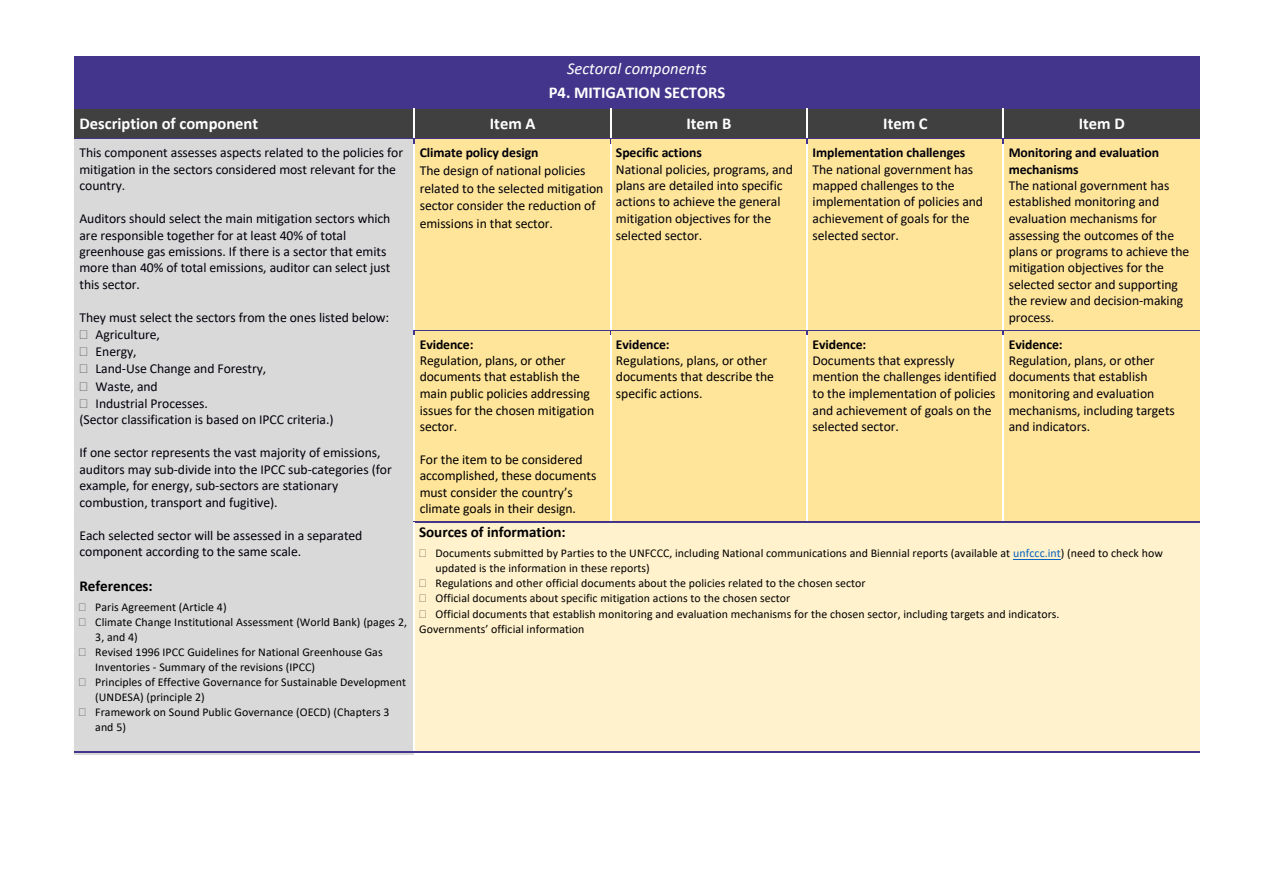
<style>
.page{position:relative;width:1263px;height:893px;background:#fff}
.page>*{position:absolute;margin:0;border:0;box-sizing:border-box;transform-origin:0 0}
.t1{font:700 16.5px/24.9px "Calibri";color:#fff;text-align:center}
.t2{font:700 15.15px "Calibri";letter-spacing:-.005em;color:#000}
.t3{font:13.65px/16.5px "Calibri";letter-spacing:-.005em;color:#00000a}
.t4{font:13.65px/16.5px "Calibri";letter-spacing:-.005em;color:#000}
.t5{font:11.85px/15px "Calibri";letter-spacing:.005em;color:#000}
.s1{font-weight:400;font-style:italic}
.s2{font-weight:700}
.s3{color:#000}
.s4{font-weight:700;color:#00000a}
.s5{font-weight:700;color:#000}
.s6{color:#0563c1}
</style>
<div class="page">
<div style="left:80px;top:58px;width:1114px;height:25px;background:#43358b"></div>
<div style="left:80px;top:83px;width:1114px;height:24px;background:#43358b"></div>
<hr style="left:74px;top:56px;width:1126px;height:2px;background:#43358b">
<div style="left:74px;top:109px;width:340px;height:29px;background:#404040"></div>
<div style="left:415px;top:109px;width:195px;height:29px;background:#404040"></div>
<div style="left:612px;top:109px;width:194px;height:29px;background:#404040"></div>
<div style="left:808px;top:109px;width:195px;height:29px;background:#404040"></div>
<div style="left:1004px;top:109px;width:196px;height:29px;background:#404040"></div>
<hr style="left:74px;top:107px;width:340px;height:1px;background:#43358b">
<hr style="left:415px;top:107px;width:195px;height:1px;background:#43358b">
<hr style="left:611px;top:107px;width:195px;height:1px;background:#43358b">
<hr style="left:808px;top:107px;width:195px;height:1px;background:#43358b">
<hr style="left:1004px;top:107px;width:196px;height:1px;background:#43358b">
<div style="left:74px;top:140px;width:340px;height:615px;background:#d9d9d9"></div>
<div style="left:415px;top:144px;width:195px;height:182px;background:#ffe599"></div>
<div style="left:612px;top:144px;width:194px;height:182px;background:#ffe599"></div>
<div style="left:808px;top:144px;width:195px;height:182px;background:#ffe599"></div>
<div style="left:1004px;top:144px;width:196px;height:182px;background:#ffe599"></div>
<hr style="left:74px;top:138px;width:340px;height:2px;background:#43358b">
<hr style="left:415px;top:138px;width:195px;height:2px;background:#43358b">
<hr style="left:415px;top:140px;width:195px;height:4px;background:#ffe599">
<hr style="left:611px;top:138px;width:195px;height:2px;background:#43358b">
<hr style="left:611px;top:140px;width:195px;height:4px;background:#ffe599">
<svg style="left:806px;top:138px;width:2px;height:6px"></svg>
<hr style="left:808px;top:138px;width:195px;height:2px;background:#43358b">
<hr style="left:808px;top:140px;width:195px;height:4px;background:#ffe599">
<hr style="left:1004px;top:138px;width:196px;height:2px;background:#43358b">
<hr style="left:1004px;top:140px;width:196px;height:4px;background:#ffe599">
<hr style="left:414px;top:326px;width:197px;height:4px;background:#ffe599">
<hr style="left:414px;top:144px;width:1px;height:186px;background:#fff">
<hr style="left:611px;top:326px;width:196px;height:4px;background:#ffe599">
<hr style="left:610px;top:144px;width:1px;height:186px;background:#fff">
<hr style="left:807px;top:326px;width:196px;height:4px;background:#ffe599">
<hr style="left:806px;top:144px;width:2px;height:186px;background:#fff">
<hr style="left:1003px;top:326px;width:197px;height:4px;background:#ffe599">
<hr style="left:1003px;top:144px;width:1px;height:186px;background:#fff">
<div style="left:415px;top:336px;width:195px;height:181px;background:#ffe599"></div>
<div style="left:612px;top:336px;width:194px;height:181px;background:#ffe599"></div>
<div style="left:808px;top:336px;width:195px;height:181px;background:#ffe599"></div>
<div style="left:1004px;top:336px;width:196px;height:181px;background:#ffe599"></div>
<hr style="left:415px;top:330px;width:195px;height:1px;background:#43358b">
<div style="left:415px;top:331px;width:195px;height:5px;background:#ffe599"></div>
<hr style="left:611px;top:330px;width:195px;height:1px;background:#43358b">
<div style="left:611px;top:331px;width:195px;height:5px;background:#ffe599"></div>
<hr style="left:808px;top:330px;width:195px;height:1px;background:#43358b">
<div style="left:808px;top:331px;width:195px;height:5px;background:#ffe599"></div>
<hr style="left:1004px;top:330px;width:196px;height:1px;background:#43358b">
<div style="left:1004px;top:331px;width:196px;height:5px;background:#ffe599"></div>
<hr style="left:414px;top:517px;width:197px;height:4px;background:#ffe599">
<hr style="left:414px;top:336px;width:1px;height:185px;background:#fff">
<hr style="left:611px;top:517px;width:196px;height:4px;background:#ffe599">
<hr style="left:610px;top:336px;width:1px;height:185px;background:#fff">
<hr style="left:807px;top:517px;width:196px;height:4px;background:#ffe599">
<hr style="left:806px;top:336px;width:2px;height:185px;background:#fff">
<hr style="left:1003px;top:517px;width:197px;height:4px;background:#ffe599">
<hr style="left:1003px;top:336px;width:1px;height:185px;background:#fff">
<div style="left:415px;top:522px;width:785px;height:229px;background:#fff2cc"></div>
<hr style="left:1013px;top:559px;width:48px;height:1px;background:#0563c1">
<hr style="left:415px;top:521px;width:195px;height:1px;background:#43358b">
<hr style="left:611px;top:521px;width:195px;height:1px;background:#43358b">
<hr style="left:808px;top:521px;width:195px;height:1px;background:#43358b">
<hr style="left:1004px;top:521px;width:196px;height:1px;background:#43358b">
<hr style="left:74px;top:751px;width:340px;height:1px;background:#43358b">
<hr style="left:415px;top:751px;width:785px;height:1px;background:#43358b">
<p class="t1" style="left:549px;top:55px;width:178px"><span class="s1">Sectoral components<br></span>P4. MITIGATION SECTORS</p>
<p class="t1" style="left:80px;top:111px;width:180px">Description of component</p>
<p class="t1" style="left:490px;top:111px;width:47px">Item A</p>
<p class="t1" style="left:686px;top:111px;width:46px">Item B</p>
<p class="t1" style="left:883px;top:111px;width:46px">Item C</p>
<p class="t1" style="left:1079px;top:111px;width:48px">Item D</p>
<p class="t3" style="left:80px;top:144px;width:325px">This component assesses aspects related to the policies for mitigation in the sectors considered most relevant for the country.</p>
<p class="t3" style="left:80px;top:210px;width:312px">Auditors should select the main mitigation sectors which are responsible together for at least 40% of total greenhouse gas emissions. If there is a sector that emits more than 40% of total emissions, auditor can select just this sector.</p>
<p class="t3" style="left:80px;top:309px;width:311px">They must select the sectors from the ones listed below:</p>
<p class="t3" style="left:96px;top:326px;width:66px">Agriculture,</p>
<p class="t3" style="left:96px;top:343px;width:43px">Energy,</p>
<p class="t3" style="left:96px;top:360px;width:172px">Land-Use Change and Forestry,</p>
<p class="t3" style="left:96px;top:378px;width:64px">Waste, and</p>
<p class="t3" style="left:96px;top:395px;width:114px">Industrial Processes.</p>
<p class="t3" style="left:80px;top:411px;width:256px">(Sector classification is based on IPCC criteria.)</p>
<p class="t3" style="left:80px;top:444px;width:314px">If one sector represents the vast majority of emissions, auditors may sub-divide into the IPCC sub-categories (for example, for energy, sub-sectors are stationary combustion, transport and fugitive).</p>
<p class="t3" style="left:80px;top:527px;width:284px">Each selected sector will be assessed in a separated component according to the same scale.</p>
<p class="t2" style="left:80px;top:575px;width:75px">References:</p>
<p class="t5" style="left:95px;top:599px;width:313px">Paris Agreement (Article 4)<br>Climate Change Institutional Assessment (World Bank) (pages 2, 3, and 4)<br>Revised 1996 IPCC Guidelines for National Greenhouse Gas Inventories - Summary of the revisions (IPCC)<br>Principles of Effective Governance for Sustainable Development (UNDESA) (principle 2)<br>Framework on Sound Public Governance (OECD) (Chapters 3 and 5)</p>
<p class="t3" style="left:420px;top:143px;width:185px;line-height:17.9px"><span class="s2">Climate policy design<br></span>The design of national policies related to the selected mitigation sector consider the <span class="s3">reduction of emissions in that sector</span>.</p>
<p class="t3" style="left:616px;top:144px;width:178px"><span class="s2">Specific actions<br></span>National policies, programs, and plans are detailed into specific actions to achieve the general mitigation objectives for the selected sector.</p>
<p class="t3" style="left:812px;top:144px;width:172px"><span class="s2">Implementation challenges<br></span>The national government has mapped challenges to the implementation of policies and achievement of goals for the selected sector.</p>
<p class="t3" style="left:1009px;top:144px;width:182px"><span class="s2">Monitoring and evaluation mechanisms<br></span>The national government has established monitoring and evaluation mechanisms for assessing the outcomes of the plans or programs to achieve the mitigation objectives for the selected sector and supporting the review and decision-making process.</p>
<p class="t4" style="left:420px;top:336px;width:176px"><span class="s2">Evidence:<br></span>Regulation, plans, or other documents that establish the main public policies addressing issues for the chosen mitigation sector.</p>
<p class="t4" style="left:420px;top:451px;width:178px">For the item to be considered accomplished, these documents must consider the country’s climate goals in their design.</p>
<p class="t4" style="left:616px;top:335px;width:160px"><span class="s4">Evidence:<br></span>Regulations, plans, or other documents that describe the specific actions.</p>
<p class="t3" style="left:812px;top:336px;width:186px"><span class="s5">Evidence:<br></span>Documents that expressly mention the challenges identified to the implementation of policies and achievement of goals on the selected sector.</p>
<p class="t3" style="left:1009px;top:336px;width:168px"><span class="s5">Evidence:<br></span>Regulation, plans, or other documents that establish monitoring and evaluation mechanisms, including targets and indicators.</p>
<p class="t2" style="left:419px;top:521px;width:148px">Sources of information:</p>
<p class="t5" style="left:435px;top:546px;width:729px">Documents submitted by Parties to the UNFCCC, including National communications and Biennial reports (available at <span class="s6">unfccc.int</span>) (need to check how</p>
<p class="t5" style="left:435px;top:560px;width:216px">updated is the information in these reports)</p>
<p class="t5" style="left:435px;top:576px;width:432px">Regulations and other official documents about the policies related to the chosen sector</p>
<p class="t5" style="left:435px;top:591px;width:356px">Official documents about specific mitigation actions to the chosen sector</p>
<p class="t5" style="left:435px;top:606px;width:626px">Official documents that establish monitoring and evaluation mechanisms for the chosen sector, including targets and indicators.</p>
<p class="t5" style="left:419px;top:621px;width:167px">Governments’ official information</p>
</div>
